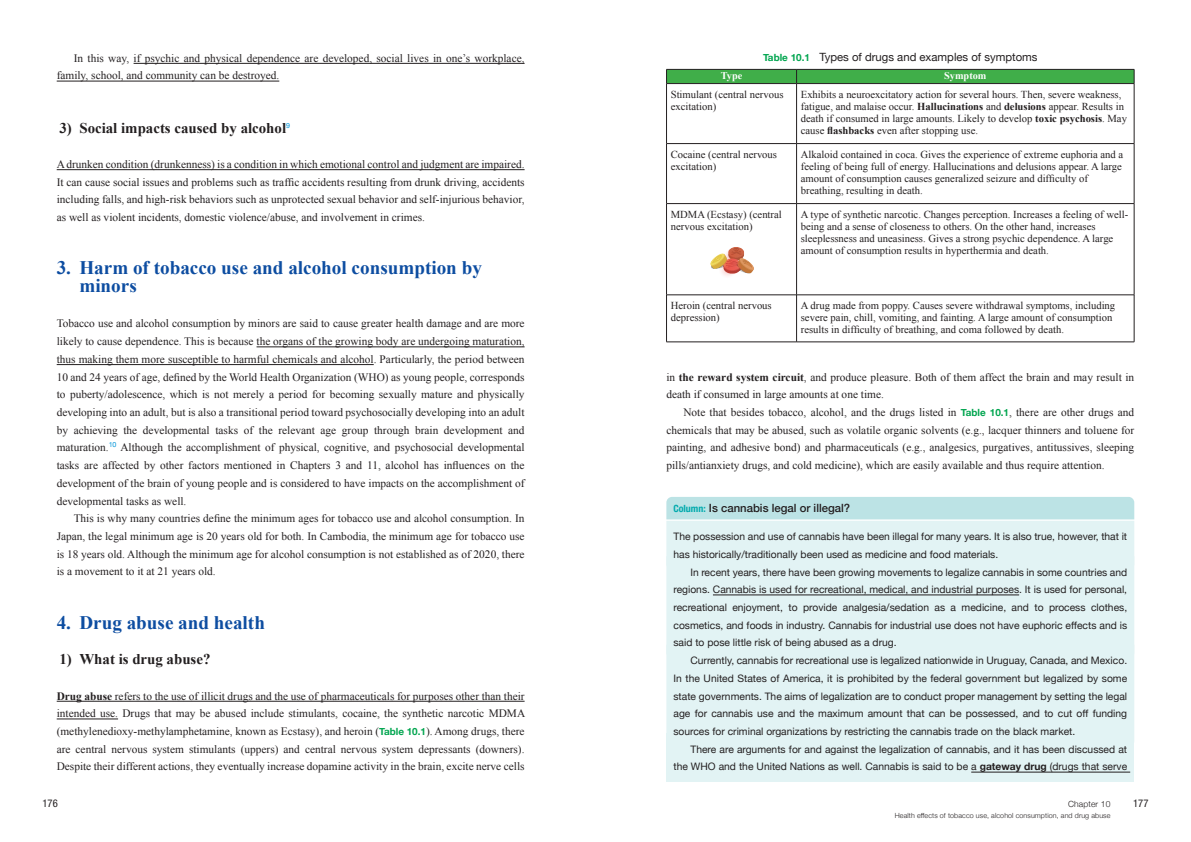
<style>
.page{position:relative;width:1191px;height:842px;background:#fff}
.page>*{position:absolute;margin:0;border:0;box-sizing:border-box;transform-origin:0 0}
.t1{font:700 19.1px/17.7px "Times New Roman";color:#0d4da1}
.t2{font:700 14.9px "Times New Roman";color:#231f20}
.t3{font:11.3px/17.7px "Times New Roman";color:#231f20;text-align:justify}
.t4{font:11.3px "Helvetica Neue";color:#231f20}
.t5{font:500 11.3px "Helvetica Neue";color:#231f20}
.t6{font:10.6px/12px "Times New Roman";color:#231f20}
.t7{font:condensed 10.6px "Helvetica Neue LT Std";color:#231f20}
.t8{font:10.3px/17.7px "Helvetica Neue";color:#231f20;text-align:justify}
.t9{font:700 10.3px "Times New Roman";color:#fff}
.t10{font:300 8.5px "Helvetica Neue";letter-spacing:.015em;color:#231f20}
.t11{font:300 7.1px "Helvetica Neue";letter-spacing:.015em;color:#231f20}
.s1{font-weight:700;font-size:9.9px;color:#00a54f}
.s2{font-weight:700}
.s3{font-family:"Helvetica Neue";font-weight:700;font-size:9.9px;color:#00a54f}
.s4{font-weight:700;font-stretch:condensed;font-size:9.9px;color:#00aaad}
</style>
<div class="page">
<svg style="left:666px;top:497px;width:468px;height:59px;background:#d4edee"></svg>
<div style="left:666px;top:556px;width:468px;height:89px;background:#e2f3f4"></div>
<hr style="left:713px;top:595px;width:306px;height:1px;background:#231f20">
<div style="left:666px;top:645px;width:468px;height:88px;background:#e2f3f4"></div>
<div style="left:666px;top:733px;width:468px;height:49px;background:#e2f3f4"></div>
<hr style="left:971px;top:772px;width:159px;height:1px;background:#231f20">
<hr style="left:134px;top:63px;width:390px;height:1px;background:#231f20">
<hr style="left:57px;top:81px;width:222px;height:1px;background:#231f20">
<hr style="left:57px;top:169px;width:467px;height:1px;background:#231f20">
<hr style="left:256px;top:347px;width:268px;height:1px;background:#231f20">
<hr style="left:57px;top:364px;width:317px;height:1px;background:#231f20">
<hr style="left:57px;top:701px;width:467px;height:1px;background:#231f20">
<hr style="left:57px;top:719px;width:61px;height:1px;background:#231f20">
<svg style="left:667px;top:84px;width:467px;height:258px"></svg>
<hr style="left:666px;top:84px;width:1px;height:59px;background:#231f20">
<hr style="left:796px;top:84px;width:1px;height:59px;background:#231f20">
<hr style="left:1134px;top:84px;width:1px;height:59px;background:#231f20">
<hr style="left:666px;top:143px;width:130px;height:1px;background:#231f20">
<hr style="left:666px;top:144px;width:1px;height:59px;background:#231f20">
<hr style="left:796px;top:143px;width:338px;height:1px;background:#231f20">
<hr style="left:796px;top:144px;width:1px;height:59px;background:#231f20">
<hr style="left:1134px;top:144px;width:1px;height:59px;background:#231f20">
<hr style="left:666px;top:203px;width:130px;height:1px;background:#231f20">
<hr style="left:666px;top:204px;width:1px;height:91px;background:#231f20">
<hr style="left:796px;top:203px;width:338px;height:1px;background:#231f20">
<hr style="left:796px;top:204px;width:1px;height:91px;background:#231f20">
<hr style="left:1134px;top:204px;width:1px;height:91px;background:#231f20">
<hr style="left:666px;top:295px;width:130px;height:1px;background:#231f20">
<hr style="left:666px;top:295px;width:1px;height:47px;background:#231f20">
<hr style="left:796px;top:295px;width:338px;height:1px;background:#231f20">
<hr style="left:796px;top:295px;width:1px;height:47px;background:#231f20">
<hr style="left:1134px;top:295px;width:1px;height:47px;background:#231f20">
<hr style="left:666px;top:342px;width:130px;height:1px;background:#231f20">
<hr style="left:796px;top:342px;width:338px;height:1px;background:#231f20">
<svg style="left:666px;top:69px;width:469px;height:15px;background:#3d9c44"></svg>
<img style="left:705px;top:242px;width:53px;height:42px">
<p class="t4" style="left:763px;top:49px;width:276px"><span class="s1">Table 10.1</span> Types of drugs and examples of symptoms</p>
<p class="t3" style="left:57px;top:49px;width:469px;text-indent:17px">In this way, if psychic and physical dependence are developed, social lives in one’s workplace, family, school, and community can be destroyed.</p>
<p class="t9" style="left:721px;top:69px;width:23px">Type</p>
<p class="t9" style="left:944px;top:69px;width:44px">Symptom</p>
<p class="t6" style="left:671px;top:88px;width:114px">Stimulant (central nervous excitation)</p>
<p class="t6" style="left:801px;top:88px;width:328px">Exhibits a neuroexcitatory action for several hours. Then, severe weakness, fatigue, and malaise occur. <span class="s2">Hallucinations</span> and <span class="s2">delusions</span> appear. Results in death if consumed in large amounts. Likely to develop <span class="s2">toxic psychosis</span>. May cause <span class="s2">flashbacks</span> even after stopping use.</p>
<p class="t6" style="left:671px;top:148px;width:108px">Cocaine (central nervous excitation)</p>
<p class="t6" style="left:801px;top:148px;width:324px">Alkaloid contained in coca. Gives the experience of extreme euphoria and a feeling of being full of energy. Hallucinations and delusions appear. A large amount of consumption causes generalized seizure and difficulty of breathing, resulting in death.</p>
<p class="t6" style="left:671px;top:208px;width:112px">MDMA (Ecstasy) (central nervous excitation)</p>
<p class="t6" style="left:801px;top:208px;width:329px">A type of synthetic narcotic. Changes perception. Increases a feeling of well&shy;being and a sense of closeness to others. On the other hand, increases sleeplessness and uneasiness. Gives a strong psychic dependence. A large amount of consumption results in hyperthermia and death.</p>
<h2 class="t2" style="left:60px;top:117px;width:232px">3) Social impacts caused by alcohol<sup>9</sup></h2>
<p class="t3" style="left:57px;top:155px;width:469px">Adrunken condition (drunkenness) is a condition in which emotional control and judgment are impaired.<br>It can cause social issues and problems such as traffic accidents resulting from drunk driving, accidents including falls, and high-risk behaviors such as unprotected sexual behavior and self-injurious behavior, as well as violent incidents, domestic violence/abuse, and involvement in crimes.</p>
<h1 class="t1" style="left:79px;top:259px;width:404px;text-indent:-23px">3. Harm of tobacco use and alcohol consumption by minors</h1>
<p class="t3" style="left:57px;top:315px;width:469px">Tobacco use and alcohol consumption by minors are said to cause greater health damage and are more likely to cause dependence. This is because the organs of the growing body are undergoing maturation, thus making them more susceptible to harmful chemicals and alcohol. Particularly, the period between 10 and 24 years of age, defined by the World Health Organization (WHO) as young people, corresponds to puberty/adolescence, which is not merely a period for becoming sexually mature and physically developing into an adult, but is also a transitional period toward psychosocially developing into an adult by achieving the developmental tasks of the relevant age group through brain development and maturation.<sup>10</sup> Although the accomplishment of physical, cognitive, and psychosocial developmental tasks are affected by other factors mentioned in Chapters 3 and 11, alcohol has influences on the development of the brain of young people and is considered to have impacts on the accomplishment of developmental tasks as well.</p>
<p class="t3" style="left:57px;top:509px;width:469px;text-indent:17px">This is why many countries define the minimum ages for tobacco use and alcohol consumption. In Japan, the legal minimum age is 20 years old for both. In Cambodia, the minimum age for tobacco use is 18 years old. Although the minimum age for alcohol consumption is not established as of 2020, there is a movement to it at 21 years old.</p>
<h1 class="t1" style="left:57px;top:613px;width:210px">4. Drug abuse and health</h1>
<h2 class="t2" style="left:60px;top:649px;width:152px">1) What is drug abuse?</h2>
<p class="t3" style="left:57px;top:687px;width:470px"><span class="s2">Drug abuse</span> refers to the use of illicit drugs and the use of pharmaceuticals for purposes other than their intended use. Drugs that may be abused include stimulants, cocaine, the synthetic narcotic MDMA (methylenedioxy-methylamphetamine, known as Ecstasy), and heroin (<span class="s3">Table 10.1</span>). Among drugs, there are central nervous system stimulants (uppers) and central nervous system depressants (downers).<br>Despite their different actions, they eventually increase dopamine activity in the brain, excite nerve cells</p>
<p class="t7" style="left:43px;top:797px;width:17px">176</p>
<p class="t10" style="left:1068px;top:797px;width:44px">Chapter 10</p>
<p class="t7" style="left:1133px;top:797px;width:17px">177</p>
<p class="t11" style="left:895px;top:810px;width:217px">Health effects of tobacco use, alcohol consumption, and drug abuse</p>
<p class="t6" style="left:671px;top:300px;width:102px">Heroin (central nervous depression)</p>
<p class="t6" style="left:801px;top:300px;width:316px">A drug made from poppy. Causes severe withdrawal symptoms, including severe pain, chill, vomiting, and fainting. A large amount of consumption results in difficulty of breathing, and coma followed by death.</p>
<p class="t3" style="left:666px;top:368px;width:469px">in <span class="s2">the reward system circuit</span>, and produce pleasure. Both of them affect the brain and may result in death if consumed in large amounts at one time.</p>
<p class="t3" style="left:666px;top:403px;width:469px;text-indent:17px">Note that besides tobacco, alcohol, and the drugs listed in <span class="s3">Table 10.1</span>, there are other drugs and chemicals that may be abused, such as volatile organic solvents (e.g., lacquer thinners and toluene for painting, and adhesive bond) and pharmaceuticals (e.g., analgesics, purgatives, antitussives, sleeping pills/antianxiety drugs, and cold medicine), which are easily available and thus require attention.</p>
<p class="t5" style="left:673px;top:499px;width:178px"><span class="s4">Column:</span> Is cannabis legal or illegal?</p>
<p class="t8" style="left:673px;top:528px;width:455px">The possession and use of cannabis have been illegal for many years. It is also true, however, that it has historically/traditionally been used as medicine and food materials.</p>
<p class="t8" style="left:673px;top:564px;width:455px;text-indent:17px">In recent years, there have been growing movements to legalize cannabis in some countries and regions. Cannabis is used for recreational, medical, and industrial purposes. It is used for personal, recreational enjoyment, to provide analgesia/sedation as a medicine, and to process clothes, cosmetics, and foods in industry. Cannabis for industrial use does not have euphoric effects and is said to pose little risk of being abused as a drug.</p>
<p class="t8" style="left:673px;top:652px;width:455px;text-indent:17px">Currently, cannabis for recreational use is legalized nationwide in Uruguay, Canada, and Mexico.<br>In the United States of America, it is prohibited by the federal government but legalized by some state governments. The aims of legalization are to conduct proper management by setting the legal age for cannabis use and the maximum amount that can be possessed, and to cut off funding sources for criminal organizations by restricting the cannabis trade on the black market.</p>
<p class="t8" style="left:673px;top:741px;width:455px;text-align:right">There are arguments for and against the legalization of cannabis, and it has been discussed at the WHO and the United Nations as well. Cannabis is said to be a <span class="s2">gateway drug</span> (drugs that serve</p>
</div>
